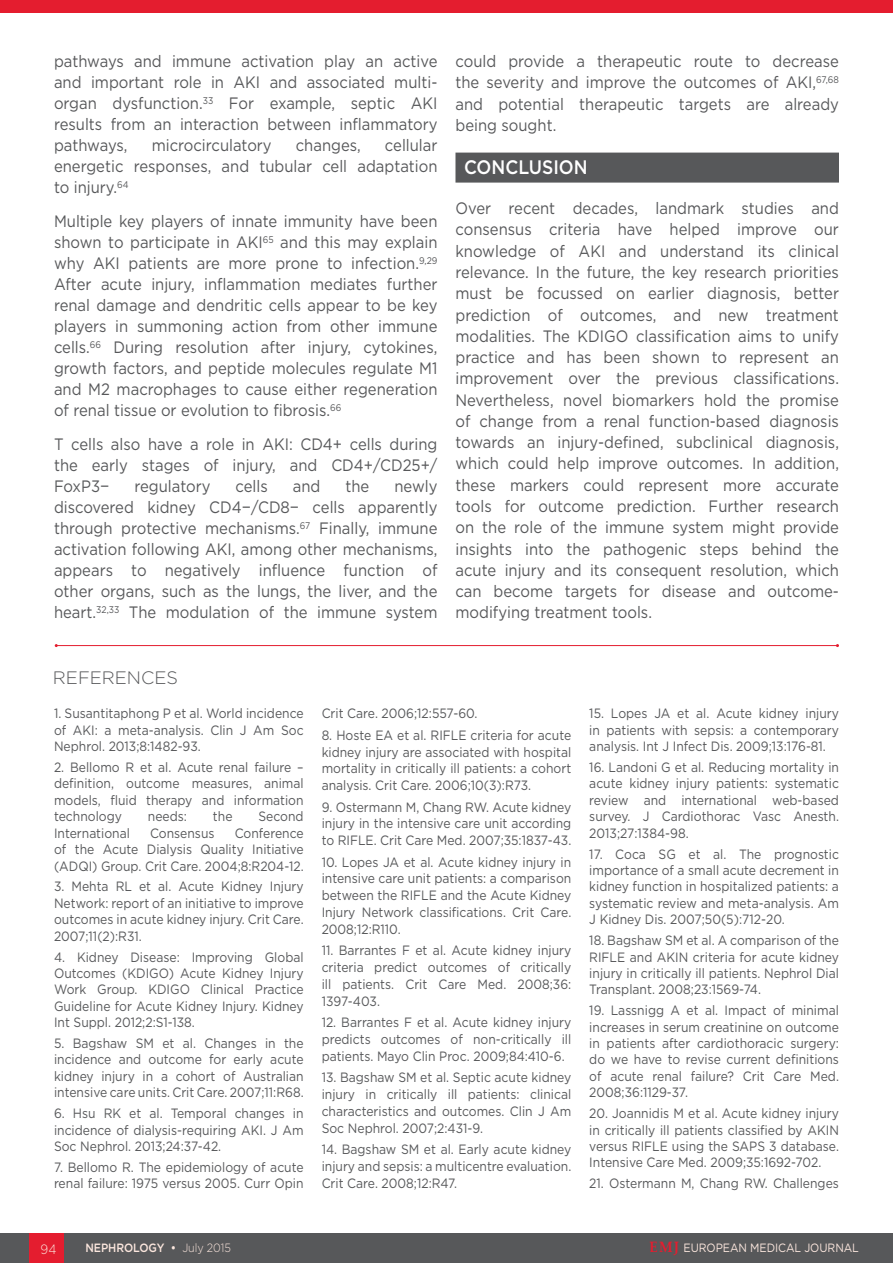
<style>
.page{position:relative;width:893px;height:1263px;background:#fff}
.page>*{position:absolute;margin:0;border:0;box-sizing:border-box;transform-origin:0 0}
._8__Heading_1{font:500 19.5px "Gotham";color:#fff;scale:.9 1}
._18__References_titl{font:300 18px "Gotham";color:#57585a}
._11__Main_text{font:16.5px/21px "Gotham";color:#57585a;text-align:justify;scale:.9 1}
._19__References_text{font:13.5px/16.5px "Gotham";color:#57585a;text-align:justify;scale:.9 1}
.t1{font:300 13.5px "Gotham";color:#fce7de;scale:.9 1}
.t2{font:12px "Gotham";letter-spacing:-.005em;color:#fce7de;scale:.9 1}
.t3{font:500 12px "Gotham";letter-spacing:-.005em;color:#fce7de;scale:.9 1}
.s1{font-weight:300}
.s2{font-family:"Palatino Linotype";font-weight:700;font-size:15px;color:#e41d2f}
</style>
<div class="page">
<div style="left:0;top:1233px;width:893px;height:30px;background:#57585a"></div>
<div style="left:30px;top:1233px;width:34px;height:30px;background:#e41d2f"></div>
<div style="left:455px;top:153px;width:384px;height:30px;background:#57585a"></div>
<hr style="left:56px;top:645px;width:781px;height:1px;background:#e41d2f">
<div style="left:0;top:0;width:893px;height:12px;background:#e41d2f"></div>
<p class="_11__Main_text" style="left:54px;top:51px;width:428px">pathways and immune activation play an active and important role in AKI and associated multi&shy;organ dysfunction.<sup>33</sup> For example, septic AKI results from an interaction between inflammatory pathways,</p>
<p class="_11__Main_text" style="left:54px;top:135px;width:428px;text-indent:331px">cellular energetic responses, and tubular cell adaptation to injury.<sup>64</sup></p>
<p class="_11__Main_text" style="left:54px;top:210px;width:428px">Multiple key players of innate immunity have been shown to participate in AKI<sup>65</sup> and this may explain why AKI patients are more prone to infection.<sup>9,29<br></sup>After acute injury, inflammation mediates further renal damage and dendritic cells appear to be key players in summoning action from other immune cells.<sup>66</sup> During resolution after injury, cytokines, growth factors, and peptide molecules regulate M1 and M2 macrophages to cause either regeneration of renal tissue or evolution to fibrosis.<sup>66</sup></p>
<p class="_11__Main_text" style="left:54px;top:433px;width:428px">T cells also have a role in AKI: CD4+ cells during the early stages of injury, and CD4+/CD25+/ FoxP3−</p>
<p class="_11__Main_text" style="left:152px;top:135px;width:135px">microcirculatory</p>
<p class="_11__Main_text" style="left:296px;top:135px;width:74px">changes,</p>
<p class="_11__Main_text" style="left:54px;top:476px;width:428px;text-indent:340px">newly discovered kidney CD4−/CD8− cells apparently through protective mechanisms.<sup>67</sup> Finally, immune activation following AKI, among other mechanisms, appears to negatively influence function of other organs, such as the lungs, the liver, and the heart.<sup>32,33</sup> The modulation of the immune system</p>
<p class="_11__Main_text" style="left:134px;top:476px;width:86px">regulatory</p>
<p class="_11__Main_text" style="left:236px;top:476px;width:37px">cells</p>
<p class="_11__Main_text" style="left:293px;top:476px;width:32px">and</p>
<p class="_11__Main_text" style="left:345px;top:476px;width:28px">the</p>
<p class="_11__Main_text" style="left:455px;top:50px;width:428px">could provide a therapeutic route to decrease the severity and improve the outcomes of AKI,<sup>67,68 </sup>and potential therapeutic targets are already being sought.</p>
<p class="_8__Heading_1" style="left:464px;top:154px;width:139px">CONCLUSION</p>
<p class="_11__Main_text" style="left:455px;top:197px;width:428px">Over recent decades, landmark studies and consensus criteria have helped improve our knowledge of AKI and understand its clinical relevance. In the future, the key research priorities must be focussed on earlier diagnosis, better prediction of outcomes, and new treatment modalities. The KDIGO classification aims to unify practice and has been shown to represent an improvement over the previous classifications.<br>Nevertheless, novel biomarkers hold the promise of change from a renal function-based diagnosis towards an injury-defined, subclinical diagnosis, which could help improve outcomes. In addition, these markers could represent more accurate tools for outcome prediction. Further research on the role of the immune system might provide insights into the pathogenic steps behind the acute injury and its consequent resolution, which can become targets for disease and outcome&shy;modifying treatment tools.</p>
<p class="_18__References_titl" style="left:53px;top:666px;width:127px">REFERENCES</p>
<p class="_19__References_text" style="left:54px;top:705px;width:279px">1. Susantitaphong P et al. World incidence of AKI: a meta-analysis. Clin J Am Soc Nephrol. 2013;8:1482-93.</p>
<p class="_19__References_text" style="left:54px;top:759px;width:279px">2. Bellomo R et al. Acute renal failure – definition, outcome measures, animal models, fluid therapy and information technology</p>
<p class="_19__References_text" style="left:148px;top:808px;width:45px">needs:</p>
<p class="_19__References_text" style="left:213px;top:808px;width:23px">the</p>
<p class="_19__References_text" style="left:259px;top:808px;width:52px">Second</p>
<p class="_19__References_text" style="left:54px;top:824px;width:279px;text-indent:181px">Conference of the Acute Dialysis Quality Initiative (ADQI) Group. Crit Care. 2004;8:R204-12.</p>
<p class="_19__References_text" style="left:54px;top:878px;width:279px">3. Mehta RL et al. Acute Kidney Injury Network: report of an initiative to improve outcomes in acute kidney injury. Crit Care.<br>2007;11(2):R31.</p>
<p class="_19__References_text" style="left:54px;top:948px;width:279px">4. Kidney Disease: Improving Global Outcomes (KDIGO) Acute Kidney Injury Work Group. KDIGO Clinical Practice Guideline for Acute Kidney Injury. Kidney Int Suppl. 2012;2:S1-138.</p>
<p class="_19__References_text" style="left:54px;top:1035px;width:279px">5. Bagshaw SM et al. Changes in the incidence and outcome for early acute kidney injury in a cohort of Australian intensive care units. Crit Care. 2007;11:R68.</p>
<p class="_19__References_text" style="left:54px;top:1105px;width:279px">6. Hsu RK et al. Temporal changes in incidence of dialysis-requiring AKI. J Am Soc Nephrol. 2013;24:37-42.</p>
<p class="_19__References_text" style="left:54px;top:1158px;width:279px">7. Bellomo R. The epidemiology of acute renal failure: 1975 versus 2005. Curr Opin</p>
<p class="_19__References_text" style="left:54px;top:824px;width:86px">International</p>
<p class="_19__References_text" style="left:150px;top:824px;width:73px">Consensus</p>
<p class="_19__References_text" style="left:322px;top:705px;width:175px">Crit Care. 2006;12:557-60.</p>
<p class="_19__References_text" style="left:322px;top:726px;width:279px;line-height:17px">8. Hoste EA et al. RIFLE criteria for acute kidney injury are associated with hospital mortality in critically ill patients: a cohort analysis. Crit Care. 2006;10(3):R73.</p>
<p class="_19__References_text" style="left:322px;top:798px;width:279px;line-height:17px">9. Ostermann M, Chang RW. Acute kidney injury in the intensive care unit according to RIFLE. Crit Care Med. 2007;35:1837-43.</p>
<p class="_19__References_text" style="left:322px;top:853px;width:279px;line-height:17px">10. Lopes JA et al. Acute kidney injury in intensive care unit patients: a comparison between the RIFLE and the Acute Kidney Injury Network classifications. Crit Care.<br>2008;12:R110.</p>
<p class="_19__References_text" style="left:322px;top:942px;width:279px;line-height:17px">11. Barrantes F et al. Acute kidney injury criteria predict outcomes of critically ill patients. Crit Care Med. 2008;36:<br>1397-403.</p>
<p class="_19__References_text" style="left:322px;top:1014px;width:279px;line-height:17px">12. Barrantes F et al. Acute kidney injury predicts outcomes of non-critically ill patients. Mayo Clin Proc. 2009;84:410-6.</p>
<p class="_19__References_text" style="left:322px;top:1069px;width:279px;line-height:17px">13. Bagshaw SM et al. Septic acute kidney injury in critically ill patients: clinical characteristics and outcomes. Clin J Am Soc Nephrol. 2007;2:431-9.</p>
<p class="_19__References_text" style="left:322px;top:1141px;width:279px;line-height:17px">14. Bagshaw SM et al. Early acute kidney injury and sepsis: a multicentre evaluation.<br>Crit Care. 2008;12:R47.</p>
<p class="_19__References_text" style="left:589px;top:705px;width:279px">15. Lopes JA et al. Acute kidney injury in patients with sepsis: a contemporary analysis. Int J Infect Dis. 2009;13:176-81.</p>
<p class="_19__References_text" style="left:589px;top:759px;width:279px">16. Landoni G et al. Reducing mortality in acute kidney injury patients: systematic review and international web-based survey. J Cardiothorac Vasc Anesth.<br>2013;27:1384-98.</p>
<p class="_19__References_text" style="left:589px;top:845px;width:279px">17. Coca SG et al. The prognostic importance of a small acute decrement in kidney function in hospitalized patients: a systematic review and meta-analysis. Am J Kidney Dis. 2007;50(5):712-20.</p>
<p class="_19__References_text" style="left:589px;top:932px;width:279px">18. Bagshaw SM et al. A comparison of the RIFLE and AKIN criteria for acute kidney injury in critically ill patients. Nephrol Dial Transplant. 2008;23:1569-74.</p>
<p class="_19__References_text" style="left:589px;top:1002px;width:279px">19. Lassnigg A et al. Impact of minimal increases in serum creatinine on outcome in patients after cardiothoracic surgery: do we have to revise current definitions of acute renal failure? Crit Care Med.<br>2008;36:1129-37.</p>
<p class="_19__References_text" style="left:589px;top:1105px;width:279px">20. Joannidis M et al. Acute kidney injury in critically ill patients classified by AKIN versus RIFLE using the SAPS 3 database.<br>Intensive Care Med. 2009;35:1692-702.</p>
<p class="_19__References_text" style="left:589px;top:1175px;width:279px">21. Ostermann M, Chang RW. Challenges</p>
<p class="t1" style="left:41px;top:1240px;width:19px">94</p>
<p class="t3" style="left:85px;top:1240px;width:163px">NEPHROLOGY • <span class="s1">July 2015</span></p>
<p class="t2" style="left:650px;top:1240px;width:234px"><span class="s2">EMJ</span> EUROPEAN MEDICAL JOURNAL</p>
</div>
